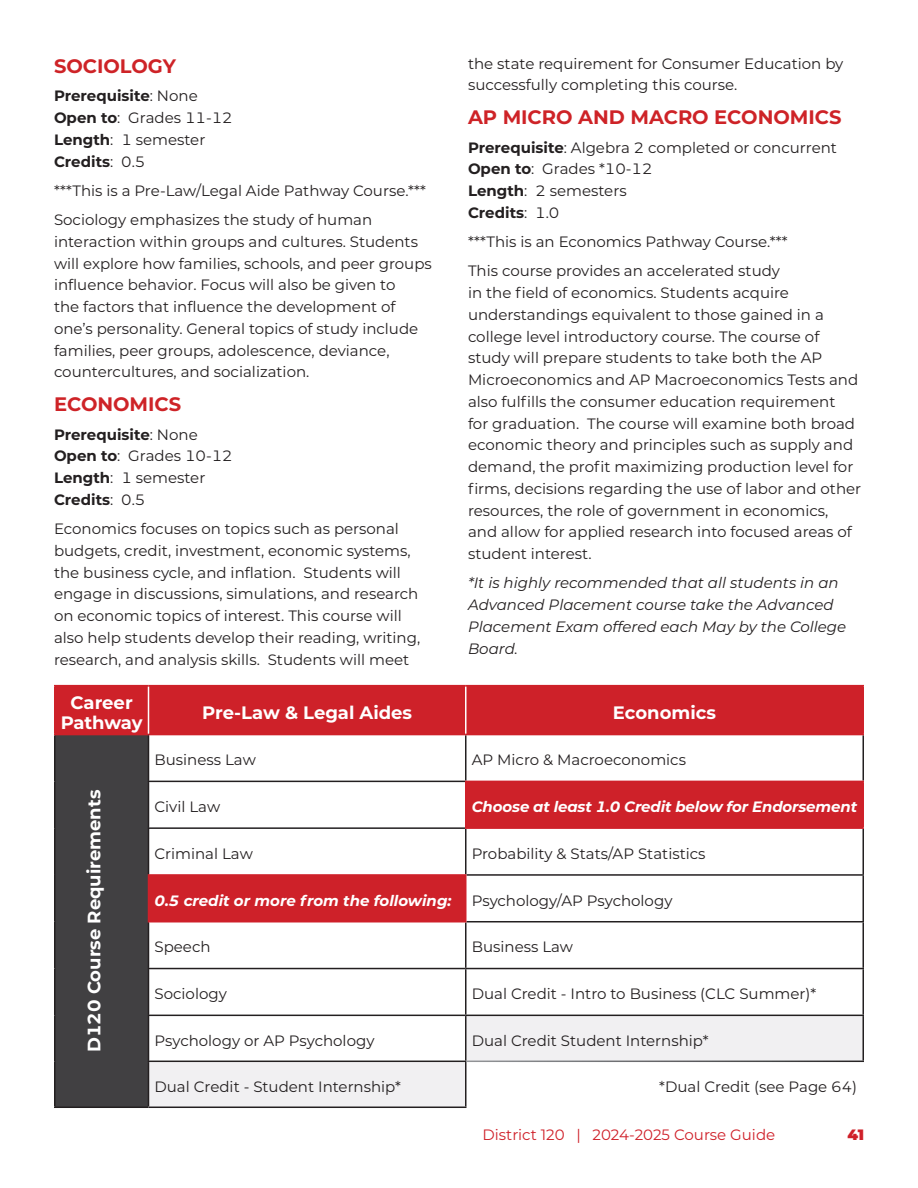
<style>
.page{position:relative;width:918px;height:1188px;background:#fff}
.page>*{position:absolute;margin:0;border:0;box-sizing:border-box;transform-origin:0 0}
.body_copy{font:700 19.5px "Montserrat";color:#ce2327}
.Intro_para{font:700 18px/19.5px "Montserrat";color:#fff;text-align:center}
.body_copy-2{font:15px/21.8px "Montserrat";color:#231f20}
.Intro_para-2{font:15px "Montserrat";color:#231f20}
.body_copy-3{font:italic 15px/21.8px "Montserrat";color:#231f20}
.Intro_para-3{font:italic 700 15px "Montserrat";letter-spacing:-.01em;color:#fff}
.body_copy-4{font:700 15px "Montserrat";color:#231f20}
.t1{font:15px "Montserrat";color:#cf2029}
.t2{font:900 15px "Montserrat";color:#cf2029}
.s1{font-weight:400}
.s2{font-weight:700}
</style>
<div class="page">
<div style="left:56px;top:686px;width:806px;height:48px;background:#ce2129"></div>
<div style="left:55px;top:735px;width:93px;height:372px;background:#414042"></div>
<div style="left:466px;top:781px;width:397px;height:47px;background:#ce2129"></div>
<div style="left:148px;top:875px;width:318px;height:47px;background:#ce2129"></div>
<div style="left:466px;top:1015px;width:397px;height:46px;background:#f1f0f2"></div>
<div style="left:148px;top:1061px;width:318px;height:46px;background:#f1f0f2"></div>
<hr style="left:54px;top:735px;width:2px;height:46px;background:#231f20">
<hr style="left:148px;top:735px;width:1px;height:46px;background:#231f20">
<hr style="left:465px;top:735px;width:1px;height:46px;background:#231f20">
<hr style="left:862px;top:735px;width:2px;height:46px;background:#231f20">
<hr style="left:54px;top:781px;width:2px;height:47px;background:#231f20">
<hr style="left:148px;top:781px;width:317px;height:1px;background:#231f20">
<hr style="left:148px;top:782px;width:1px;height:45px;background:#231f20">
<hr style="left:54px;top:828px;width:2px;height:47px;background:#231f20">
<hr style="left:148px;top:827px;width:317px;height:2px;background:#231f20">
<hr style="left:148px;top:829px;width:1px;height:45px;background:#231f20">
<hr style="left:465px;top:829px;width:1px;height:45px;background:#231f20">
<hr style="left:862px;top:829px;width:2px;height:45px;background:#231f20">
<hr style="left:54px;top:875px;width:2px;height:47px;background:#231f20">
<hr style="left:466px;top:874px;width:398px;height:2px;background:#231f20">
<hr style="left:862px;top:876px;width:2px;height:45px;background:#231f20">
<hr style="left:54px;top:922px;width:2px;height:47px;background:#231f20">
<hr style="left:148px;top:922px;width:1px;height:46px;background:#231f20">
<hr style="left:466px;top:921px;width:398px;height:1px;background:#231f20">
<hr style="left:465px;top:922px;width:1px;height:46px;background:#231f20">
<hr style="left:862px;top:922px;width:2px;height:46px;background:#231f20">
<hr style="left:54px;top:969px;width:2px;height:46px;background:#231f20">
<hr style="left:148px;top:968px;width:318px;height:1px;background:#231f20">
<hr style="left:148px;top:969px;width:1px;height:46px;background:#231f20">
<hr style="left:466px;top:968px;width:398px;height:1px;background:#231f20">
<hr style="left:465px;top:969px;width:1px;height:46px;background:#231f20">
<hr style="left:862px;top:969px;width:2px;height:46px;background:#231f20">
<hr style="left:54px;top:1015px;width:2px;height:46px;background:#231f20">
<hr style="left:148px;top:1015px;width:318px;height:1px;background:#231f20">
<hr style="left:148px;top:1016px;width:1px;height:45px;background:#231f20">
<hr style="left:466px;top:1015px;width:398px;height:1px;background:#231f20">
<hr style="left:465px;top:1016px;width:1px;height:45px;background:#231f20">
<hr style="left:862px;top:1016px;width:2px;height:45px;background:#231f20">
<hr style="left:54px;top:1061px;width:2px;height:46px;background:#231f20">
<hr style="left:148px;top:1061px;width:318px;height:1px;background:#231f20">
<hr style="left:148px;top:1062px;width:1px;height:45px;background:#231f20">
<hr style="left:465px;top:1062px;width:1px;height:45px;background:#231f20">
<hr style="left:54px;top:1107px;width:94px;height:1px;background:#231f20">
<hr style="left:148px;top:1107px;width:318px;height:1px;background:#231f20">
<hr style="left:148px;top:686px;width:1px;height:48px;background:#fff">
<hr style="left:465px;top:686px;width:1px;height:48px;background:#fff">
<hr style="left:465px;top:781px;width:399px;height:1px;background:#cf202a">
<hr style="left:465px;top:782px;width:1px;height:45px;background:#cf202a">
<hr style="left:862px;top:782px;width:2px;height:45px;background:#cf202a">
<hr style="left:465px;top:827px;width:399px;height:2px;background:#cf202a">
<hr style="left:148px;top:874px;width:318px;height:2px;background:#cf202a">
<hr style="left:54px;top:685px;width:94px;height:1px;background:#ce2129">
<hr style="left:54px;top:686px;width:2px;height:48px;background:#ce2129">
<hr style="left:54px;top:734px;width:94px;height:1px;background:#ce2129">
<hr style="left:148px;top:685px;width:318px;height:1px;background:#ce2129">
<hr style="left:148px;top:734px;width:318px;height:1px;background:#ce2129">
<hr style="left:466px;top:685px;width:398px;height:1px;background:#ce2129">
<hr style="left:862px;top:686px;width:2px;height:48px;background:#ce2129">
<hr style="left:466px;top:734px;width:398px;height:1px;background:#ce2129">
<p class="body_copy" style="left:54px;top:52px;width:124px">SOCIOLOGY</p>
<p class="body_copy-4" style="left:54px;top:85px;width:145px">Prerequisite<span class="s1">: None</span></p>
<p class="body_copy-2" style="left:54px;top:106px;width:180px"><span class="s2">Open to</span>: Grades 11-12</p>
<p class="body_copy-2" style="left:54px;top:128px;width:153px"><span class="s2">Length</span>: 1 semester</p>
<p class="body_copy-4" style="left:54px;top:150px;width:93px">Credits<span class="s1">: 0.5</span></p>
<p class="body_copy-2" style="left:54px;top:179px;width:374px">***This is a Pre-Law/Legal Aide Pathway Course.***</p>
<p class="body_copy-2" style="left:54px;top:208px;width:379px">Sociology emphasizes the study of human interaction within groups and cultures. Students will explore how families, schools, and peer groups influence behavior. Focus will also be given to<br>the factors that influence the development of one’s personality. General topics of study include families, peer groups, adolescence, deviance, countercultures, and socialization.</p>
<p class="body_copy" style="left:54px;top:390px;width:129px">ECONOMICS</p>
<p class="body_copy-4" style="left:54px;top:423px;width:145px">Prerequisite<span class="s1">: None</span></p>
<p class="body_copy-2" style="left:54px;top:445px;width:180px"><span class="s2">Open to</span>: Grades 10-12</p>
<p class="body_copy-2" style="left:54px;top:466px;width:153px"><span class="s2">Length</span>: 1 semester</p>
<p class="body_copy-4" style="left:54px;top:489px;width:93px">Credits<span class="s1">: 0.5</span></p>
<p class="body_copy-2" style="left:54px;top:517px;width:368px">Economics focuses on topics such as personal budgets, credit, investment, economic systems, the business cycle, and inflation. Students will engage in discussions, simulations, and research on economic topics of interest. This course will also help students develop their reading, writing, research, and analysis skills. Students will meet</p>
<p class="body_copy-2" style="left:468px;top:52px;width:377px">the state requirement for Consumer Education by successfully completing this course.</p>
<p class="body_copy" style="left:468px;top:103px;width:375px">AP MICRO AND MACRO ECONOMICS</p>
<p class="body_copy-2" style="left:468px;top:136px;width:370px"><span class="s2">Prerequisite</span>: Algebra 2 completed or concurrent</p>
<p class="body_copy-2" style="left:468px;top:158px;width:186px"><span class="s2">Open to</span>: Grades *10-12</p>
<p class="body_copy-2" style="left:468px;top:179px;width:160px"><span class="s2">Length</span>: 2 semesters</p>
<p class="body_copy-4" style="left:468px;top:202px;width:93px">Credits<span class="s1">: 1.0</span></p>
<p class="body_copy-2" style="left:468px;top:230px;width:321px">***This is an Economics Pathway Course.***</p>
<p class="body_copy-2" style="left:468px;top:260px;width:395px">This course provides an accelerated study<br>in the field of economics. Students acquire understandings equivalent to those gained in a college level introductory course. The course of study will prepare students to take both the AP Microeconomics and AP Macroeconomics Tests and also fulfills the consumer education requirement<br>for graduation. The course will examine both broad economic theory and principles such as supply and demand, the profit maximizing production level for firms, decisions regarding the use of labor and other resources, the role of government in economics,<br>and allow for applied research into focused areas of student interest.</p>
<p class="body_copy-3" style="left:468px;top:572px;width:380px">*It is highly recommended that all students in an Advanced Placement course take the Advanced Placement Exam offered each May by the College Board.</p>
<p class="Intro_para" style="left:61px;top:692px;width:83px">Career<br>Pathway</p>
<p class="Intro_para" style="left:202px;top:702px;width:212px">Pre-Law &amp; Legal Aides</p>
<p class="Intro_para" style="left:613px;top:702px;width:105px">Economics</p>
<p class="Intro_para" style="left:84px;top:1052px;width:264px;rotate:-90deg">D120 Course Requirements</p>
<p class="Intro_para-2" style="left:154px;top:750px;width:103px">Business Law</p>
<p class="Intro_para-2" style="left:472px;top:750px;width:216px">AP Micro &amp; Macroeconomics</p>
<p class="Intro_para-2" style="left:154px;top:796px;width:67px">Civil Law</p>
<p class="Intro_para-3" style="left:472px;top:796px;width:387px">Choose at least 1.0 Credit below for Endorsement</p>
<p class="Intro_para-2" style="left:154px;top:843px;width:100px">Criminal Law</p>
<p class="Intro_para-2" style="left:472px;top:843px;width:235px">Probability &amp; Stats/AP Statistics</p>
<p class="Intro_para-3" style="left:154px;top:889px;width:298px">0.5 credit or more from the following:</p>
<p class="Intro_para-2" style="left:472px;top:890px;width:202px">Psychology/AP Psychology</p>
<p class="Intro_para-2" style="left:154px;top:937px;width:57px">Speech</p>
<p class="Intro_para-2" style="left:472px;top:937px;width:103px">Business Law</p>
<p class="Intro_para-2" style="left:154px;top:984px;width:74px">Sociology</p>
<p class="Intro_para-2" style="left:472px;top:984px;width:346px">Dual Credit - Intro to Business (CLC Summer)*</p>
<p class="Intro_para-2" style="left:154px;top:1030px;width:222px">Psychology or AP Psychology</p>
<p class="Intro_para-2" style="left:472px;top:1030px;width:238px">Dual Credit Student Internship*</p>
<p class="Intro_para-2" style="left:154px;top:1076px;width:248px">Dual Credit - Student Internship*</p>
<p class="Intro_para-2" style="left:659px;top:1076px;width:199px">*Dual Credit (see Page 64)</p>
<p class="t1" style="left:482px;top:1124px;width:294px">District 120 | 2024-2025 Course Guide</p>
<p class="t2" style="left:847px;top:1123px;width:18px">41</p>
</div>
